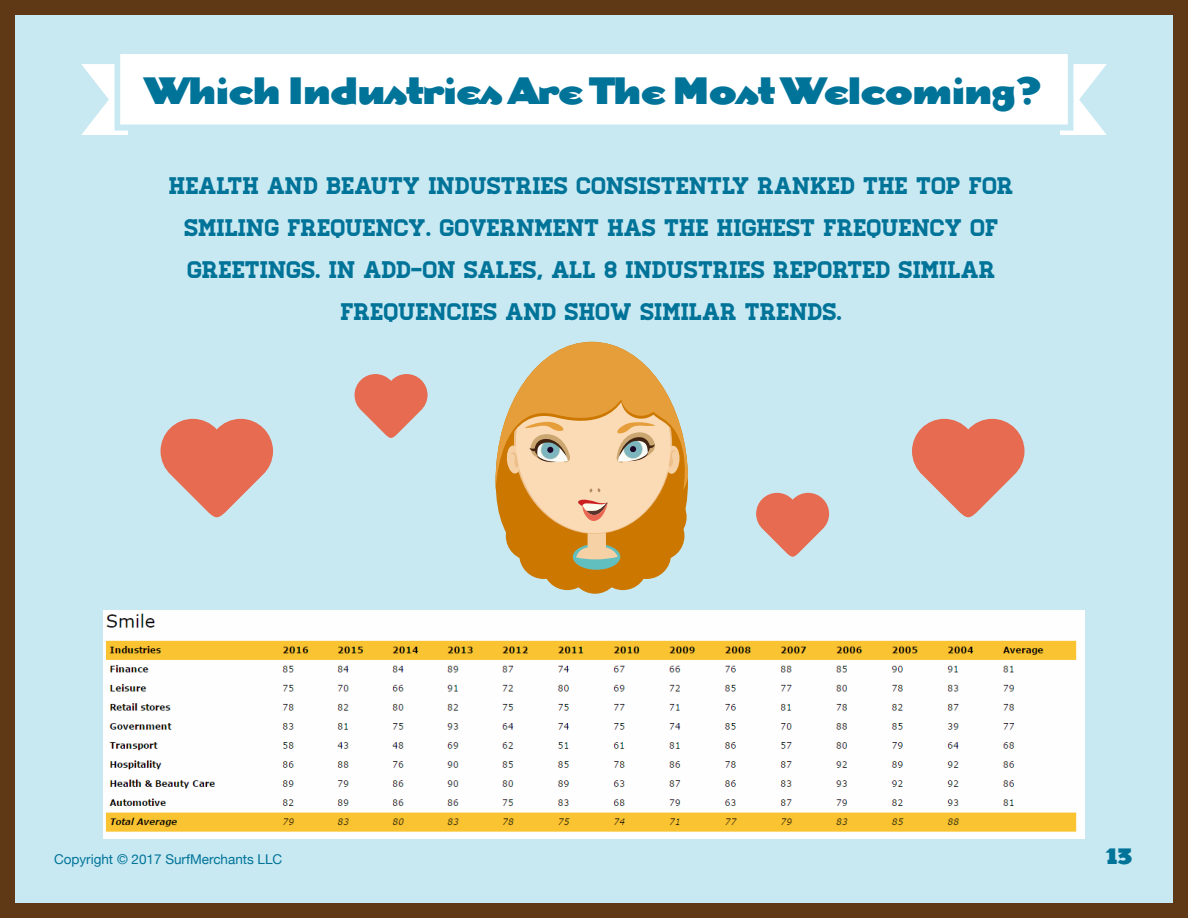
<style>
.page{position:relative;width:1188px;height:918px;background:#fff}
.page>*{position:absolute;margin:0;border:0;box-sizing:border-box;transform-origin:0 0}
.t1{font:900 36px "Dogma";color:#007399}
.t2{font:24px/42px "Homestead";color:#007399;text-align:center}
.t3{font:900 21px "Dogma";color:#007399}
.t4{font:13.5px "Helvetica Neue";color:#007399}
</style>
<div class="page">
<div style="left:8px;top:8px;width:1172px;height:902px;background:#c8e9f2"></div>
<div style="left:0;top:0;width:1188px;height:918px;border:15px solid #5f3916"></div>
<div style="left:120px;top:54px;width:948px;height:71px;background:#fff"></div>
<svg style="left:81px;top:64px;width:47px;height:71px"></svg>
<svg style="left:1060px;top:64px;width:47px;height:71px"></svg>
<img style="left:104px;top:610px;width:980px;height:228px">
<svg style="left:161px;top:419px;width:112px;height:98px"></svg>
<svg style="left:355px;top:374px;width:73px;height:64px"></svg>
<svg style="left:756px;top:493px;width:73px;height:64px"></svg>
<svg style="left:912px;top:419px;width:112px;height:98px"></svg>
<div style="left:571px;top:545px;width:49px;height:49px;background:#cc7800;border-radius:50%"></div>
<div style="left:598px;top:541px;width:50px;height:49px;background:#cc7800;border-radius:50%"></div>
<div style="left:622px;top:530px;width:49px;height:49px;background:#cc7800;border-radius:50%"></div>
<div style="left:543px;top:541px;width:49px;height:49px;background:#cc7800;border-radius:50%"></div>
<div style="left:519px;top:530px;width:49px;height:49px;background:#cc7800;border-radius:50%"></div>
<svg style="left:573px;top:544px;width:47px;height:26px"></svg>
<svg style="left:496px;top:342px;width:192px;height:226px"></svg>
<h1 class="t1" style="left:146px;top:59px;width:898px">Which Industries Are The Most Welcoming?</h1>
<p class="t2" style="left:170px;top:165px;width:846px">HEALTH AND BEAUTY INDUSTRIES CONSISTENTLY RANKED THE TOP FOR SMILING FREQUENCY. GOVERNMENT HAS THE HIGHEST FREQUENCY OF GREETINGS. IN ADD-ON SALES, ALL 8 INDUSTRIES REPORTED SIMILAR FREQUENCIES AND SHOW SIMILAR TRENDS.</p>
<p class="t4" style="left:54px;top:850px;width:230px">Copyright © 2017 SurfMerchants LLC</p>
<p class="t3" style="left:1107px;top:838px;width:27px">13</p>
</div>
